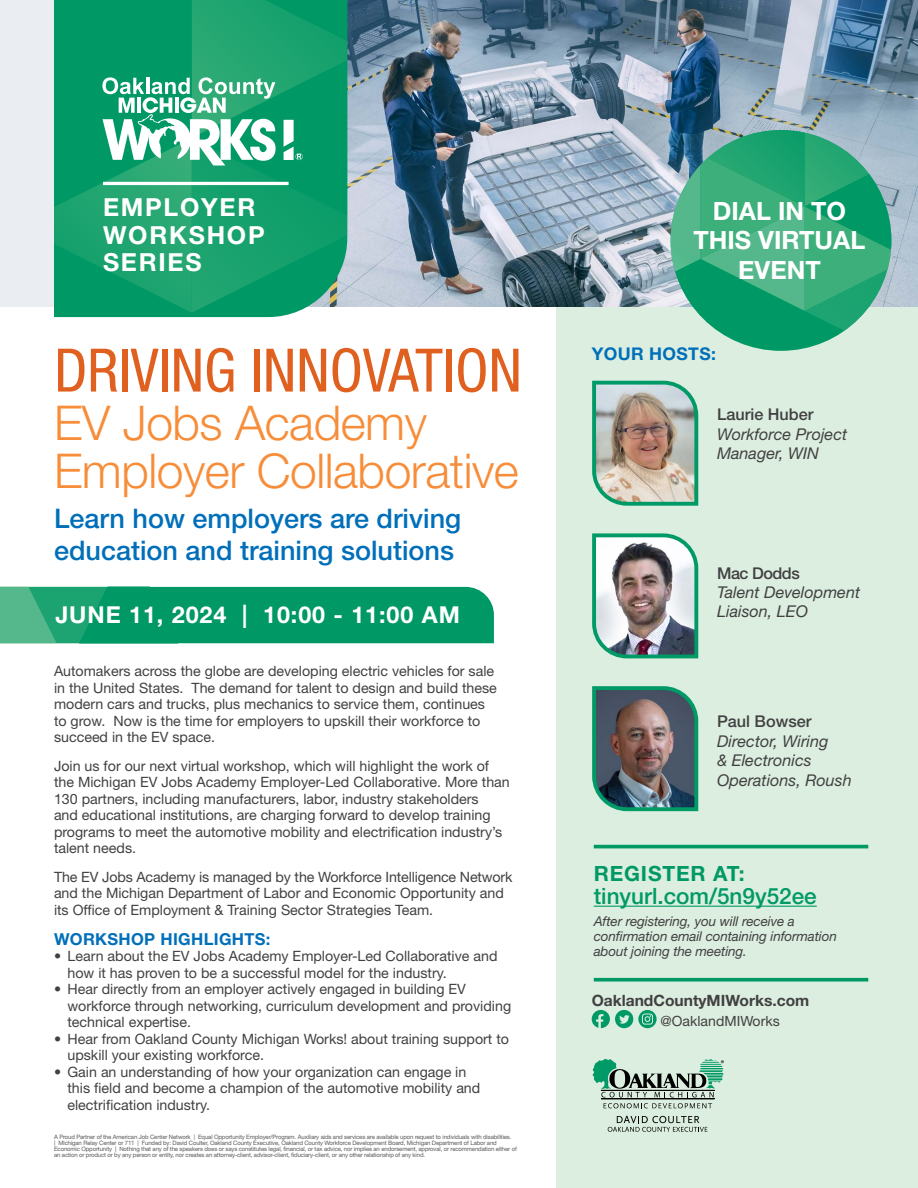
<style>
.page{position:relative;width:918px;height:1188px;background:#fff}
.page>*{position:absolute;margin:0;border:0;box-sizing:border-box;transform-origin:0 0}
.t1{font:condensed 60px "Helvetica Neue LT Std";color:#e0601f}
.t2{font:300 48px/48px "Helvetica Neue LT Std";letter-spacing:-.01em;color:#f78d39}
.t3{font:500 27px/31.5px "Helvetica Neue LT Std";color:#006fba}
.t4{font:700 25.2px/29.4px "Helvetica Neue LT Std";color:#fff;text-align:center}
.t5{font:700 24.9px/27.2px "Helvetica Neue LT Std";letter-spacing:.07em;color:#fff}
.t6{font:700 23.25px "Helvetica Neue LT Std";letter-spacing:.04em;color:#fff}
.t7{font:500 22.5px "Helvetica Neue LT Std";color:#009a66}
.t8{font:700 21px "Helvetica Neue LT Std";letter-spacing:.04em;color:#096}
.t9{font:700 17.55px "Helvetica Neue LT Std";letter-spacing:.02em;color:#006fba}
.t10{font:700 16.5px "Helvetica Neue LT Std";letter-spacing:.02em;color:#006fba}
.t11{font:italic 16.2px/19.5px "Helvetica Neue LT Std";color:#414042}
.t12{font:500 16.2px "Helvetica Neue LT Std";color:#414042}
.t13{font:500 16.2px "Helvetica Neue LT Std";letter-spacing:-.03em;color:#414042}
.t14{font:700 15.6px "Helvetica Neue LT Std";color:#414042}
.t15{font:14.25px/16.5px "Helvetica Neue LT Std";color:#414042}
.t16{font:14.1px "Helvetica Neue LT Std";color:#414042}
.t17{font:italic 13.5px/15px "Helvetica Neue LT Std";letter-spacing:-.01em;color:#414042}
.t18{font:6px/6px "Helvetica Neue LT Std";letter-spacing:-.02em;color:#58595b}
</style>
<div class="page">
<div style="left:557px;top:307px;width:361px;height:881px;background:#dceedf"></div>
<div style="left:0;top:0;width:918px;height:307px;background:#eaeef3"></div>
<img style="left:347px;top:0;width:571px;height:307px">
<svg style="left:0;top:587px;width:494px;height:56px;background:#0b9d6b"></svg>
<svg style="left:54px;top:0;width:293px;height:313px;background:#24a678"></svg>
<svg style="left:593px;top:1059px;width:131px;height:49px"></svg>
<svg style="left:608px;top:1116px;width:100px;height:16px"></svg>
<hr style="left:594px;top:906px;width:223px;height:1px;background:#009a66">
<hr style="left:594px;top:845px;width:274px;height:3px;background:#096">
<hr style="left:103px;top:182px;width:186px;height:3px;background:#fff">
<img style="left:592px;top:533px;width:107px;height:126px">
<img style="left:592px;top:380px;width:107px;height:126px">
<img style="left:592px;top:686px;width:107px;height:126px">
<svg style="left:592px;top:1010px;width:65px;height:18px"></svg>
<svg style="left:594px;top:978px;width:274px;height:4px"></svg>
<svg style="left:671px;top:130px;width:220px;height:221px;background:#45ae87"></svg>
<h3 class="t5" style="left:103px;top:193px;width:163px">EMPLOYER<br>WORKSHOP<br>SERIES</h3>
<h1 class="t1" style="left:54px;top:336px;width:469px">DRIVING INNOVATION</h1>
<h2 class="t2" style="left:54px;top:397px;width:466px">EV Jobs Academy<br>Employer Collaborative</h2>
<h3 class="t3" style="left:54px;top:502px;width:409px">Learn how employers are driving education and training solutions</h3>
<h3 class="t6" style="left:55px;top:600px;width:406px">JUNE 11, 2024 | 10:00 - 11:00 AM</h3>
<p class="t15" style="left:54px;top:663px;width:444px">Automakers across the globe are developing electric vehicles for sale in the United States. The demand for talent to design and build these modern cars and trucks, plus mechanics to service them, continues to grow. Now is the time for employers to upskill their workforce to succeed in the EV space.</p>
<p class="t15" style="left:54px;top:757px;width:457px">Join us for our next virtual workshop, which will highlight the work of the Michigan EV Jobs Academy Employer-Led Collaborative. More than 130 partners, including manufacturers, labor, industry stakeholders<br>and educational institutions, are charging forward to develop training programs to meet the automotive mobility and electrification industry’s talent needs.</p>
<p class="t15" style="left:54px;top:868px;width:460px">The EV Jobs Academy is managed by the Workforce Intelligence Network and the Michigan Department of Labor and Economic Opportunity and its Office of Employment &amp; Training Sector Strategies Team.</p>
<p class="t10" style="left:54px;top:929px;width:218px">WORKSHOP HIGHLIGHTS:</p>
<p class="t15" style="left:67px;top:948px;width:431px;text-indent:-13px">• Learn about the EV Jobs Academy Employer-Led Collaborative and how it has proven to be a successful model for the industry.</p>
<p class="t15" style="left:67px;top:981px;width:445px;text-indent:-13px">• Hear directly from an employer actively engaged in building EV workforce through networking, curriculum development and providing technical expertise.</p>
<p class="t15" style="left:67px;top:1030px;width:443px;text-indent:-13px">• Hear from Oakland County Michigan Works! about training support to upskill your existing workforce.</p>
<p class="t15" style="left:67px;top:1063px;width:414px;text-indent:-13px">• Gain an understanding of how your organization can engage in this field and become a champion of the automotive mobility and electrification industry.</p>
<p class="t18" style="left:54px;top:1134px;width:464px">A Proud Partner of the American Job Center Network | Equal Opportunity Employer/Program. Auxiliary aids and services are available upon request to individuals with disabilities.<br>| Michigan Relay Center or 711 | Funded by: David Coulter, Oakland County Executive, Oakland County Workforce Development Board, Michigan Department of Labor and Economic Opportunity | Nothing that any of the speakers does or says constitutes legal, financial, or tax advice, nor implies an endorsement, approval, or recommendation either of an action or product or by any person or entity, nor creates an attorney-client, advisor-client, fiduciary-client, or any other relationship of any kind.</p>
<h3 class="t4" style="left:694px;top:196px;width:173px">DIAL IN TO<br>THIS VIRTUAL<br>EVENT</h3>
<p class="t9" style="left:592px;top:343px;width:126px">YOUR HOSTS:</p>
<p class="t12" style="left:717px;top:405px;width:98px">Laurie Huber</p>
<p class="t11" style="left:717px;top:424px;width:132px">Workforce Project<br>Manager, WIN</p>
<p class="t13" style="left:717px;top:563px;width:84px">Mac Dodds</p>
<p class="t11" style="left:717px;top:582px;width:145px">Talent Development<br>Liaison, LEO</p>
<p class="t12" style="left:717px;top:712px;width:96px">Paul Bowser</p>
<p class="t11" style="left:717px;top:731px;width:136px">Director, Wiring<br>&amp; Electronics<br>Operations, Roush</p>
<h3 class="t8" style="left:594px;top:861px;width:152px">REGISTER AT:</h3>
<h3 class="t7" style="left:594px;top:883px;width:225px">tinyurl.com/5n9y52ee</h3>
<p class="t17" style="left:594px;top:914px;width:245px">After registering, you will receive a confirmation email containing information about joining the meeting.</p>
<p class="t14" style="left:592px;top:990px;width:219px">OaklandCountyMIWorks.com</p>
<p class="t16" style="left:661px;top:1013px;width:121px">@OaklandMIWorks</p>
</div>
